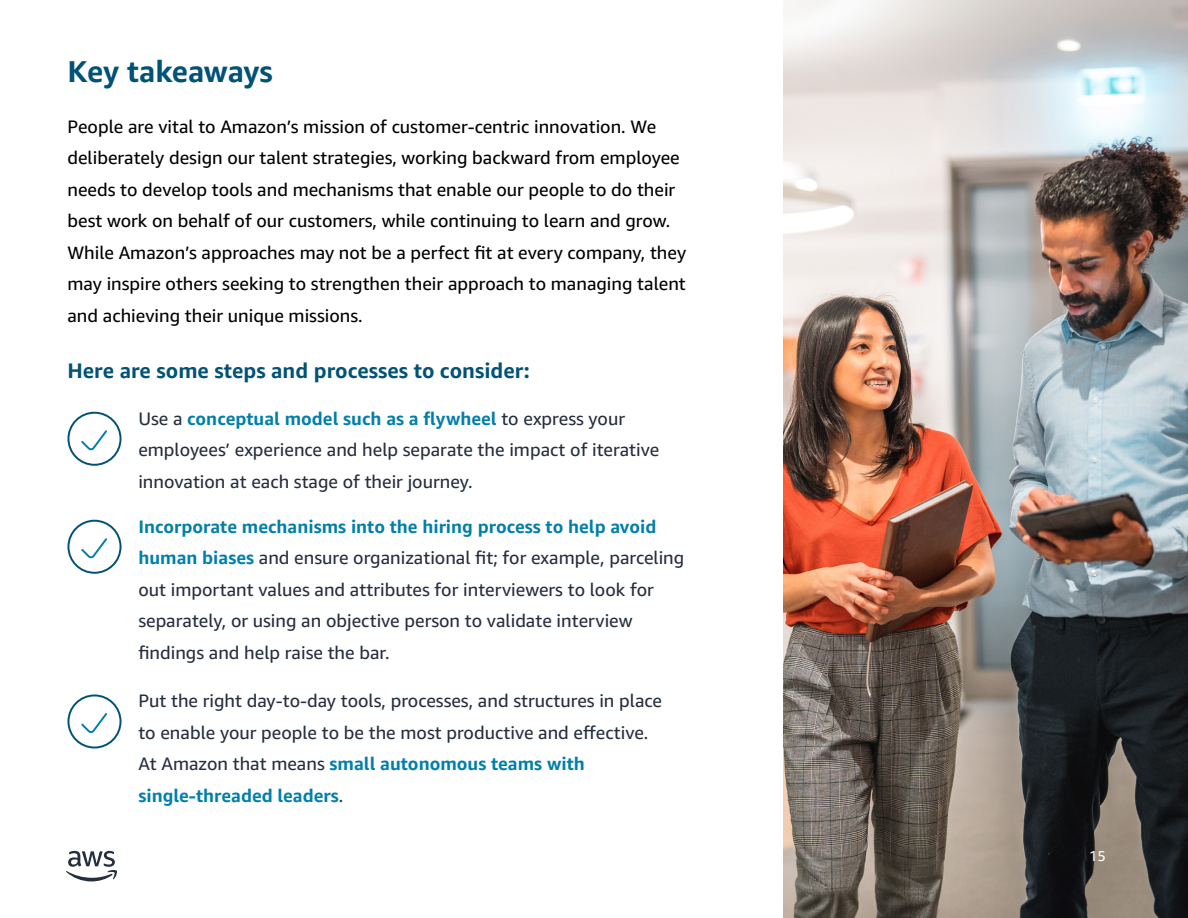
<style>
.page{position:relative;width:1188px;height:918px;background:#fff}
.page>*{position:absolute;margin:0;border:0;box-sizing:border-box;transform-origin:0 0}
.t1{font:700 30px "Amazon Ember";color:#005276}
.t2{font:700 21px "Amazon Ember";color:#005276}
.t3{font:18px/31.5px "Amazon Ember";color:#252f3e}
.t4{font:18px/31.5px "Amazon Ember";color:#000}
.t5{font:14.25px "Amazon Ember";color:#fff}
.s1{font-weight:700;color:#007faa}
</style>
<div class="page">
<div style="left:68px;top:412px;width:54px;height:54px;border:2px solid #005276;border-radius:50%"></div>
<svg style="left:81px;top:430px;width:26px;height:21px"></svg>
<div style="left:68px;top:520px;width:54px;height:54px;border:2px solid #005276;border-radius:50%"></div>
<svg style="left:81px;top:538px;width:26px;height:21px"></svg>
<div style="left:68px;top:694px;width:54px;height:54px;border:2px solid #005276;border-radius:50%"></div>
<svg style="left:81px;top:713px;width:26px;height:20px"></svg>
<img style="left:783px;top:0;width:405px;height:918px">
<svg style="left:66px;top:851px;width:51px;height:30px"></svg>
<h1 class="t1" style="left:68px;top:53px;width:207px">Key takeaways</h1>
<p class="t4" style="left:68px;top:111px;width:620px">People are vital to Amazon’s mission of customer-centric innovation. We deliberately design our talent strategies, working backward from employee needs to develop tools and mechanisms that enable our people to do their best work on behalf of our customers, while continuing to learn and grow.<br>While Amazon’s approaches may not be a perfect fit at every company, they may inspire others seeking to strengthen their approach to managing talent and achieving their unique missions.</p>
<p class="t2" style="left:68px;top:358px;width:464px">Here are some steps and processes to consider:</p>
<p class="t3" style="left:138px;top:403px;width:522px">Use a <span class="s1">conceptual model such as a flywheel</span> to express your employees’ experience and help separate the impact of iterative innovation at each stage of their journey.</p>
<p class="t3" style="left:138px;top:511px;width:547px"><span class="s1">Incorporate mechanisms into the hiring process to help avoid human biases</span> and ensure organizational fit; for example, parceling out important values and attributes for interviewers to look for separately, or using an objective person to validate interview findings and help raise the bar.</p>
<p class="t3" style="left:138px;top:686px;width:525px">Put the right day-to-day tools, processes, and structures in place to enable your people to be the most productive and effective.<br>At Amazon that means <span class="s1">small autonomous teams with single-threaded leaders</span>.</p>
<p class="t5" style="left:1089px;top:847px;width:18px">15</p>
</div>
